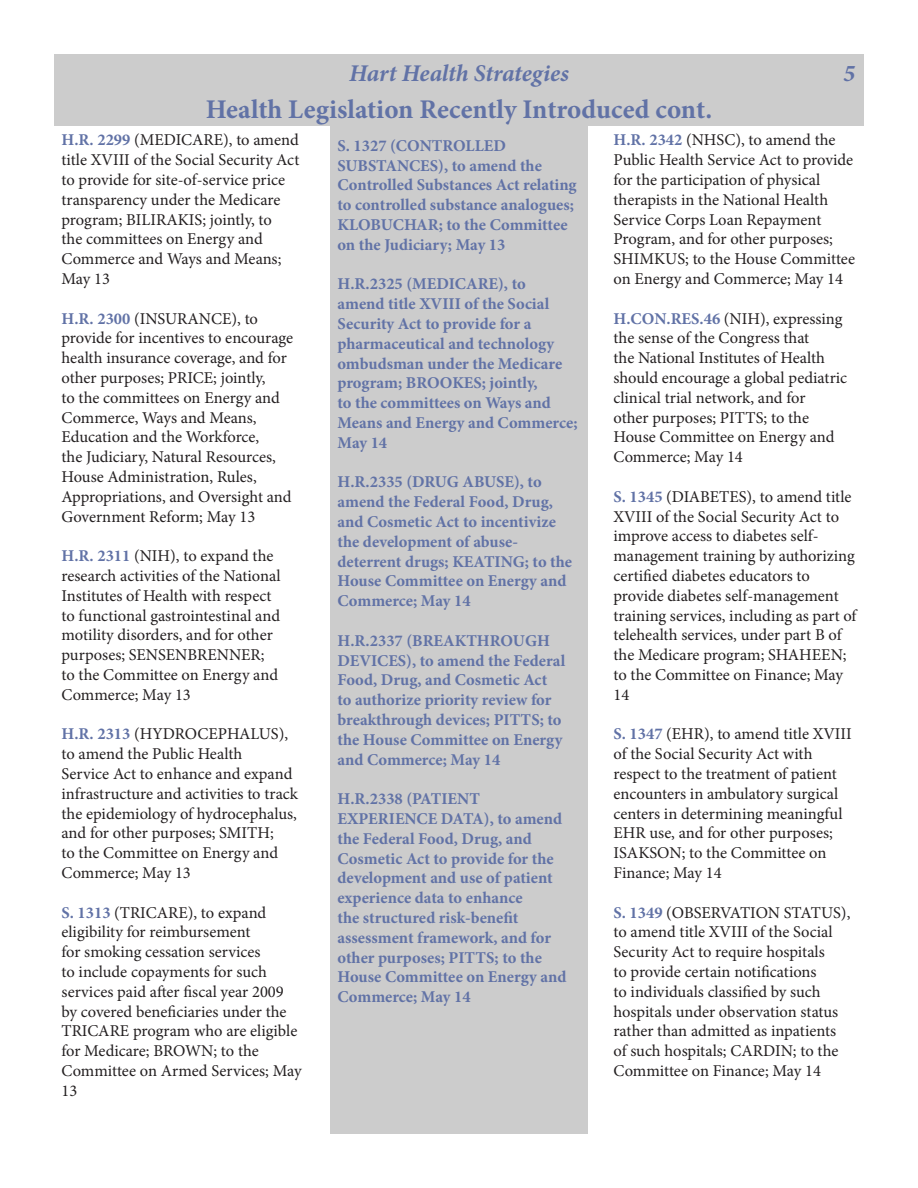
<style>
.page{position:relative;width:918px;height:1188px;background:#fff}
.page>*{position:absolute;margin:0;border:0;box-sizing:border-box;transform-origin:0 0}
.t1{font:700 27px "Minion Pro";color:#6172a6}
.t2{font:italic 700 24px "Minion Pro";letter-spacing:-.005em;color:#6172a6}
.t3{font:16.5px/19.8px "Minion Pro";color:#231f20}
.t4{font:700 16.5px/19.8px "Minion Pro";color:#6172a6}
.s1{font-weight:700;color:#6172a6}
</style>
<div class="page">
<div style="left:54px;top:54px;width:810px;height:36px;background:#ccc"></div>
<div style="left:54px;top:90px;width:810px;height:36px;background:#ccc"></div>
<div style="left:330px;top:126px;width:258px;height:1008px;background:#ccc"></div>
<p class="t2" style="left:349px;top:56px;width:221px">Hart Health Strategies</p>
<p class="t2" style="left:844px;top:56px;width:13px">5</p>
<p class="t1" style="left:206px;top:90px;width:508px">Health Legislation Recently Introduced cont.</p>
<p class="t3" style="left:62px;top:130px;width:239px"><span class="s1">H.R. 2299</span> (MEDICARE), to amend title XVIII of the Social Security Act to provide for site-of-service price transparency under the Medicare program; BILIRAKIS; jointly, to<br>the committees on Energy and<br>Commerce and Ways and Means;<br>May 13</p>
<p class="t3" style="left:62px;top:309px;width:233px"><span class="s1">H.R. 2300</span> (INSURANCE), to provide for incentives to encourage health insurance coverage, and for other purposes; PRICE; jointly,<br>to the committees on Energy and<br>Commerce, Ways and Means,<br>Education and the Workforce,<br>the Judiciary, Natural Resources,<br>House Administration, Rules,<br>Appropriations, and Oversight and<br>Government Reform; May 13</p>
<p class="t3" style="left:62px;top:546px;width:221px"><span class="s1">H.R. 2311</span> (NIH), to expand the research activities of the National<br>Institutes of Health with respect to functional gastrointestinal and motility disorders, and for other purposes; SENSENBRENNER; to the Committee on Energy and<br>Commerce; May 13</p>
<p class="t3" style="left:62px;top:724px;width:238px"><span class="s1">H.R. 2313</span> (HYDROCEPHALUS), to amend the Public Health<br>Service Act to enhance and expand infrastructure and activities to track the epidemiology of hydrocephalus, and for other purposes; SMITH;<br>to the Committee on Energy and<br>Commerce; May 13</p>
<p class="t3" style="left:62px;top:903px;width:242px"><span class="s1">S. 1313</span> (TRICARE), to expand eligibility for reimbursement<br>for smoking cessation services<br>to include copayments for such services paid after fiscal year 2009 by covered beneficiaries under the<br>TRICARE program who are eligible for Medicare; BROWN; to the<br>Committee on Armed Services; May<br>13</p>
<p class="t3" style="left:614px;top:130px;width:243px"><span class="s1">H.R. 2342</span> (NHSC), to amend the<br>Public Health Service Act to provide for the participation of physical therapists in the National Health<br>Service Corps Loan Repayment<br>Program, and for other purposes;<br>SHIMKUS; to the House Committee on Energy and Commerce; May 14</p>
<p class="t3" style="left:614px;top:309px;width:235px"><span class="s1">H.CON.RES.46</span> (NIH), expressing the sense of the Congress that<br>the National Institutes of Health should encourage a global pediatric clinical trial network, and for<br>other purposes; PITTS; to the<br>House Committee on Energy and<br>Commerce; May 14</p>
<p class="t3" style="left:614px;top:487px;width:245px"><span class="s1">S. 1345</span> (DIABETES), to amend title<br>XVIII of the Social Security Act to improve access to diabetes self&shy;management training by authorizing certified diabetes educators to provide diabetes self-management training services, including as part of telehealth services, under part B of the Medicare program; SHAHEEN; to the Committee on Finance; May<br>14</p>
<p class="t3" style="left:614px;top:724px;width:240px"><span class="s1">S. 1347</span> (EHR), to amend title XVIII of the Social Security Act with respect to the treatment of patient encounters in ambulatory surgical centers in determining meaningful<br>EHR use, and for other purposes;<br>ISAKSON; to the Committee on<br>Finance; May 14</p>
<p class="t3" style="left:614px;top:903px;width:238px"><span class="s1">S. 1349</span> (OBSERVATION STATUS), to amend title XVIII of the Social Security Act to require hospitals<br>to provide certain notifications<br>to individuals classified by such hospitals under observation status rather than admitted as inpatients of such hospitals; CARDIN; to the Committee on Finance; May 14</p>
<p class="t4" style="left:338px;top:136px;width:241px">S. 1327 (CONTROLLED<br>SUBSTANCES), to amend the<br>Controlled Substances Act relating to controlled substance analogues;<br>KLOBUCHAR; to the Committee on the Judiciary; May 13</p>
<p class="t4" style="left:338px;top:274px;width:242px">H.R.2325 (MEDICARE), to<br>amend title XVIII of the Social<br>Security Act to provide for a pharmaceutical and technology ombudsman under the Medicare program; BROOKES; jointly,<br>to the committees on Ways and<br>Means and Energy and Commerce;<br>May 14</p>
<p class="t4" style="left:338px;top:472px;width:236px">H.R.2335 (DRUG ABUSE), to amend the Federal Food, Drug, and Cosmetic Act to incentivize the development of abuse&shy;deterrent drugs; KEATING; to the<br>House Committee on Energy and<br>Commerce; May 14</p>
<p class="t4" style="left:338px;top:631px;width:229px">H.R.2337 (BREAKTHROUGH<br>DEVICES), to amend the Federal<br>Food, Drug, and Cosmetic Act to authorize priority review for breakthrough devices; PITTS; to the House Committee on Energy and Commerce; May 14</p>
<p class="t4" style="left:338px;top:789px;width:230px">H.R.2338 (PATIENT<br>EXPERIENCE DATA), to amend the Federal Food, Drug, and<br>Cosmetic Act to provide for the development and use of patient experience data to enhance<br>the structured risk-benefit assessment framework, and for other purposes; PITTS; to the<br>House Committee on Energy and<br>Commerce; May 14</p>
</div>
